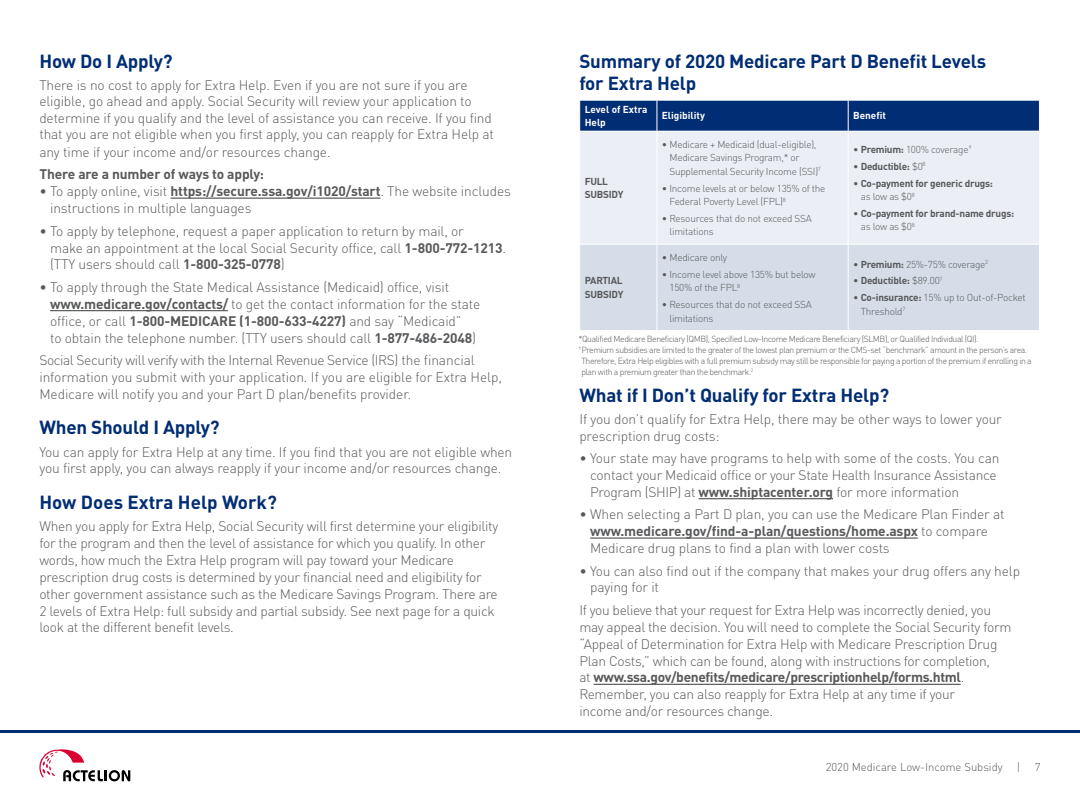
<style>
.page{position:relative;width:1080px;height:810px;background:#fff}
.page>*{position:absolute;margin:0;border:0;box-sizing:border-box;transform-origin:0 0}
.t1{font:700 18.75px/22.5px "DINOT";letter-spacing:-.01em;color:#002d74}
.t2{font:300 13.75px/16.9px "DINOT";letter-spacing:-.02em;color:#58595b}
.t3{font:700 13.75px "DINOT";letter-spacing:-.01em;color:#58595b}
.t4{font:300 11.25px "DINOT";color:#58595b}
.t5{font:300 10px/13.4px "DINOT";letter-spacing:-.025em;color:#58595b}
.t6{font:700 10px/13.4px "DINOT";letter-spacing:-.025em;color:#58595b}
.t7{font:700 10px/13.4px "DINOT";color:#fff}
.t8{font:300 8.75px "DINOT";letter-spacing:-.05em;color:#58595b}
.s1{font-weight:700}
.s2{font-weight:300}
</style>
<div class="page">
<hr style="left:171px;top:198px;width:209px;height:1px;background:#58595b">
<hr style="left:50px;top:310px;width:178px;height:1px;background:#58595b">
<hr style="left:699px;top:498px;width:134px;height:1px;background:#58595b">
<hr style="left:590px;top:537px;width:328px;height:2px;background:#58595b">
<hr style="left:594px;top:684px;width:367px;height:1px;background:#58595b">
<div style="left:580px;top:101px;width:459px;height:30px;background:#002d74"></div>
<div style="left:580px;top:132px;width:459px;height:112px;background:#ebeef4"></div>
<div style="left:580px;top:245px;width:459px;height:85px;background:#d6dde9"></div>
<hr style="left:657px;top:100px;width:1px;height:31px;background:#fff">
<hr style="left:848px;top:100px;width:1px;height:31px;background:#fff">
<hr style="left:657px;top:131px;width:1px;height:113px;background:#fff">
<hr style="left:848px;top:131px;width:1px;height:113px;background:#fff">
<hr style="left:657px;top:245px;width:1px;height:85px;background:#fff">
<hr style="left:848px;top:245px;width:1px;height:85px;background:#fff">
<hr style="left:0;top:730px;width:540px;height:3px;background:#002d74">
<hr style="left:540px;top:730px;width:540px;height:3px;background:#002d74">
<svg style="left:39px;top:749px;width:91px;height:32px"></svg>
<h1 class="t1" style="left:39px;top:49px;width:135px">How Do I Apply?</h1>
<p class="t2" style="left:39px;top:76px;width:456px;line-height:16.5px">There is no cost to apply for Extra Help. Even if you are not sure if you are eligible, go ahead and apply. Social Security will review your application to determine if you qualify and the level of assistance you can receive. If you find that you are not eligible when you first apply, you can reapply for Extra Help at</p>
<p class="t2" style="left:39px;top:144px;width:293px">any time if your income and/or resources change.</p>
<p class="t3" style="left:39px;top:165px;width:226px">There are a number of ways to apply:</p>
<p class="t2" style="left:50px;top:183px;width:462px;text-indent:-11px">• To apply online, visit <span class="s1">https://secure.ssa.gov/i1020/start</span>. The website includes instructions in multiple languages</p>
<p class="t2" style="left:50px;top:222px;width:457px;text-indent:-11px">• To apply by telephone, request a paper application to return by mail, or<br>make an appointment at the local Social Security office, call <span class="s1">1-800-772-1213</span>. (TTY users should call <span class="s1">1-800-325-0778</span>)</p>
<p class="t2" style="left:50px;top:278px;width:432px;text-indent:-11px">• To apply through the State Medical Assistance (Medicaid) office, visit <span class="s1">www.medicare.gov/contacts/</span> to get the contact information for the state office, or call <span class="s1">1-800-MEDICARE (1-800-633-4227)</span> and say “Medicaid”<br>to obtain the telephone number. (TTY users should call <span class="s1">1-877-486-2048</span>)</p>
<p class="t2" style="left:39px;top:351px;width:464px">Social Security will verify with the Internal Revenue Service (IRS) the financial information you submit with your application. If you are eligible for Extra Help,<br>Medicare will notify you and your Part D plan/benefits provider.</p>
<h1 class="t1" style="left:39px;top:415px;width:182px">When Should I Apply?</h1>
<p class="t2" style="left:39px;top:443px;width:474px">You can apply for Extra Help at any time. If you find that you are not eligible when you first apply, you can always reapply if your income and/or resources change.</p>
<h1 class="t1" style="left:39px;top:490px;width:239px">How Does Extra Help Work?</h1>
<p class="t2" style="left:39px;top:518px;width:461px">When you apply for Extra Help, Social Security will first determine your eligibility for the program and then the level of assistance for which you qualify. In other words, how much the Extra Help program will pay toward your Medicare prescription drug costs is determined by your financial need and eligibility for other government assistance such as the Medicare Savings Program. There are 2 levels of Extra Help: full subsidy and partial subsidy. See next page for a quick look at the different benefit levels.</p>
<h1 class="t1" style="left:579px;top:49px;width:408px">Summary of 2020 Medicare Part D Benefit Levels for Extra Help</h1>
<p class="t7" style="left:585px;top:102px;width:64px">Level of Extra<br>Help</p>
<p class="t7" style="left:662px;top:109px;width:45px">Eligibility</p>
<p class="t7" style="left:853px;top:109px;width:34px">Benefit</p>
<p class="t6" style="left:585px;top:174px;width:40px">FULL<br>SUBSIDY</p>
<p class="t5" style="left:669px;top:137px;width:153px;text-indent:-8px">• Medicare + Medicaid (dual-eligible),<br>Medicare Savings Program,* or<br>Supplemental Security Income (SSI)<sup>7</sup></p>
<p class="t5" style="left:669px;top:181px;width:158px;text-indent:-8px">• Income levels at or below 135% of the<br>Federal Poverty Level (FPL)<sup>8</sup></p>
<p class="t5" style="left:669px;top:211px;width:144px;text-indent:-8px">• Resources that do not exceed SSA limitations</p>
<p class="t5" style="left:853px;top:142px;width:120px">• <span class="s1">Premium:</span> 100% coverage<sup>†</sup></p>
<p class="t6" style="left:853px;top:159px;width:74px"><span class="s2">•</span> Deductible: <span class="s2">$0</span><sup>8</sup></p>
<p class="t6" style="left:861px;top:176px;width:134px;text-indent:-8px"><span class="s2">•</span> Co-payment for generic drugs: <span class="s2">as low as $0</span><sup>8</sup></p>
<p class="t6" style="left:861px;top:206px;width:155px;text-indent:-8px"><span class="s2">•</span> Co-payment for brand-name drugs: <span class="s2">as low as $0</span><sup>8</sup></p>
<p class="t5" style="left:662px;top:250px;width:67px">• Medicare only</p>
<p class="t5" style="left:669px;top:267px;width:148px;text-indent:-8px">• Income level above 135% but below<br>150% of the FPL<sup>8</sup></p>
<p class="t5" style="left:669px;top:298px;width:144px;text-indent:-8px">• Resources that do not exceed SSA limitations</p>
<p class="t5" style="left:853px;top:257px;width:137px">• <span class="s1">Premium:</span> 25%-75% coverage<sup>2</sup></p>
<p class="t6" style="left:853px;top:274px;width:91px"><span class="s2">•</span> Deductible: <span class="s2">$89.00</span><sup>7</sup></p>
<p class="t5" style="left:861px;top:291px;width:166px;text-indent:-8px">• <span class="s1">Co-insurance:</span> 15% up to Out-of-Pocket<br>Threshold<sup>7</sup></p>
<p class="t8" style="left:579px;top:333px;width:401px">*Qualified Medicare Beneficiary (QMB), Specified Low-Income Medicare Beneficiary (SLMB), or Qualified Individual (QI).</p>
<p class="t8" style="left:579px;top:344px;width:450px"><sup>†</sup>Premium subsidies are limited to the greater of the lowest plan premium or the CMS-set “benchmark” amount in the person’s area.</p>
<p class="t8" style="left:581px;top:355px;width:452px">Therefore, Extra Help eligibles with a full premium subsidy may still be responsible for paying a portion of the premium if enrolling in a</p>
<p class="t8" style="left:581px;top:367px;width:174px">plan with a premium greater than the benchmark.<sup>2</sup></p>
<p class="t6" style="left:585px;top:274px;width:40px">PARTIAL<br>SUBSIDY</p>
<h1 class="t1" style="left:579px;top:383px;width:311px">What if I Don’t Qualify for Extra Help?</h1>
<p class="t2" style="left:579px;top:411px;width:424px;line-height:16.5px">If you don’t qualify for Extra Help, there may be other ways to lower your prescription drug costs:</p>
<p class="t2" style="left:590px;top:450px;width:411px;text-indent:-11px">• Your state may have programs to help with some of the costs. You can contact your Medicaid office or your State Health Insurance Assistance<br>Program (SHIP) at <span class="s1">www.shiptacenter.org</span> for more information</p>
<p class="t2" style="left:590px;top:506px;width:416px;text-indent:-11px">• When selecting a Part D plan, you can use the Medicare Plan Finder at <span class="s1">www.medicare.gov/find-a-plan/questions/home.aspx</span> to compare<br>Medicare drug plans to find a plan with lower costs</p>
<p class="t2" style="left:590px;top:562px;width:432px;text-indent:-11px">• You can also find out if the company that makes your drug offers any help paying for it</p>
<p class="t2" style="left:579px;top:601px;width:434px">If you believe that your request for Extra Help was incorrectly denied, you may appeal the decision. You will need to complete the Social Security form “Appeal of Determination for Extra Help with Medicare Prescription Drug Plan Costs,” which can be found, along with instructions for completion,<br>at <span class="s1">www.ssa.gov/benefits/medicare/prescriptionhelp/forms.html</span>.<br>Remember, you can also reapply for Extra Help at any time if your<br>income and/or resources change.</p>
<p class="t4" style="left:826px;top:760px;width:178px">2020 Medicare Low-Income Subsidy</p>
<p class="t4" style="left:1017px;top:760px;width:5px">|</p>
<p class="t4" style="left:1035px;top:760px;width:7px">7</p>
</div>
